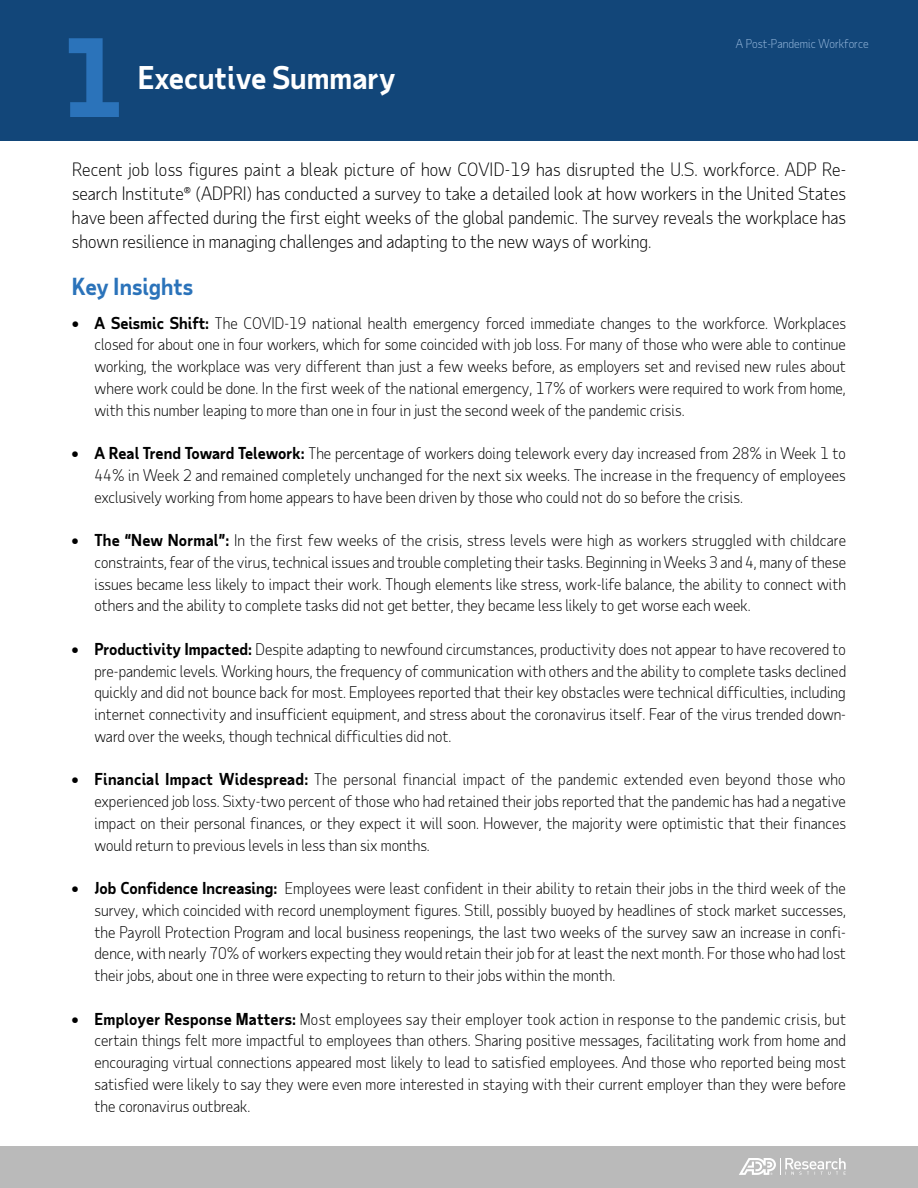
<style>
.page{position:relative;width:918px;height:1188px;background:#fff}
.page>*{position:absolute;margin:0;border:0;box-sizing:border-box;transform-origin:0 0}
.t1{font:800 105px "Taub Sans";color:#2b73ba}
.t2{font:700 30px "Taub Sans";color:#fff}
.t3{font:700 22.5px "Taub Sans";color:#2b73ba}
.t4{font:300 18px/24px "Taub Sans";color:#000;text-align:justify}
.t5{font:300 15.75px/21.8px "Taub Sans";color:#000;text-align:justify}
.t6{font:300 12px "Taub Sans";color:#96b8dc}
.s1{font-size:17.25px}
.s2{font-weight:700}
</style>
<div class="page">
<div style="left:0;top:0;width:918px;height:141px;background:#124679"></div>
<div style="left:0;top:1146px;width:918px;height:42px;background:#bababa"></div>
<svg style="left:739px;top:1158px;width:107px;height:17px"></svg>
<h1 class="t1" style="left:64px;top:8px;width:59px">1</h1>
<h2 class="t2" style="left:138px;top:58px;width:259px">Executive Summary</h2>
<p class="t6" style="left:736px;top:36px;width:134px">A Post-Pandemic Workforce</p>
<p class="t4" style="left:72px;top:157px;width:776px">Recent job loss figures paint a bleak picture of how COVID-19 has disrupted the U.S. workforce. ADP Re&shy;search Institute<span class="s1">®</span> (ADPRI) has conducted a survey to take a detailed look at how workers in the United States have been affected during the first eight weeks of the global pandemic. The survey reveals the workplace has shown resilience in managing challenges and adapting to the new ways of working.</p>
<h3 class="t3" style="left:72px;top:272px;width:123px">Key Insights</h3>
<p class="t5" style="left:94px;top:311px;width:753px;text-indent:-22px"><span class="s2">• A Seismic Shift:</span> The COVID-19 national health emergency forced immediate changes to the workforce. Workplaces closed for about one in four workers, which for some coincided with job loss. For many of those who were able to continue working, the workplace was very different than just a few weeks before, as employers set and revised new rules about where work could be done. In the first week of the national emergency, 17% of workers were required to work from home, with this number leaping to more than one in four in just the second week of the pandemic crisis.</p>
<p class="t5" style="left:94px;top:442px;width:753px;text-indent:-23px"><span class="s2">• A Real Trend Toward Telework:</span> The percentage of workers doing telework every day increased from 28% in Week 1 to 44% in Week 2 and remained completely unchanged for the next six weeks. The increase in the frequency of employees exclusively working from home appears to have been driven by those who could not do so before the crisis.</p>
<p class="t5" style="left:94px;top:529px;width:753px;text-indent:-23px"><span class="s2">• The “New Normal”:</span> In the first few weeks of the crisis, stress levels were high as workers struggled with childcare constraints, fear of the virus, technical issues and trouble completing their tasks. Beginning in Weeks 3 and 4, many of these issues became less likely to impact their work. Though elements like stress, work-life balance, the ability to connect with others and the ability to complete tasks did not get better, they became less likely to get worse each week.</p>
<p class="t5" style="left:94px;top:638px;width:753px;text-indent:-22px"><span class="s2">• Productivity Impacted:</span> Despite adapting to newfound circumstances, productivity does not appear to have recovered to pre-pandemic levels. Working hours, the frequency of communication with others and the ability to complete tasks declined quickly and did not bounce back for most. Employees reported that their key obstacles were technical difficulties, including internet connectivity and insufficient equipment, and stress about the coronavirus itself. Fear of the virus trended down&shy;ward over the weeks, though technical difficulties did not.</p>
<p class="t5" style="left:94px;top:768px;width:753px;text-indent:-22px"><span class="s2">• Financial Impact Widespread:</span> The personal financial impact of the pandemic extended even beyond those who experienced job loss. Sixty-two percent of those who had retained their jobs reported that the pandemic has had a negative impact on their personal finances, or they expect it will soon. However, the majority were optimistic that their finances would return to previous levels in less than six months.</p>
<p class="t5" style="left:94px;top:877px;width:753px;text-indent:-23px"><span class="s2">• Job Confidence Increasing:</span> Employees were least confident in their ability to retain their jobs in the third week of the survey, which coincided with record unemployment figures. Still, possibly buoyed by headlines of stock market successes, the Payroll Protection Program and local business reopenings, the last two weeks of the survey saw an increase in confi&shy;dence, with nearly 70% of workers expecting they would retain their job for at least the next month. For those who had lost their jobs, about one in three were expecting to return to their jobs within the month.</p>
<p class="t5" style="left:94px;top:1008px;width:753px;text-indent:-23px"><span class="s2">• Employer Response Matters:</span> Most employees say their employer took action in response to the pandemic crisis, but certain things felt more impactful to employees than others. Sharing positive messages, facilitating work from home and encouraging virtual connections appeared most likely to lead to satisfied employees. And those who reported being most satisfied were likely to say they were even more interested in staying with their current employer than they were before the coronavirus outbreak.</p>
</div>
